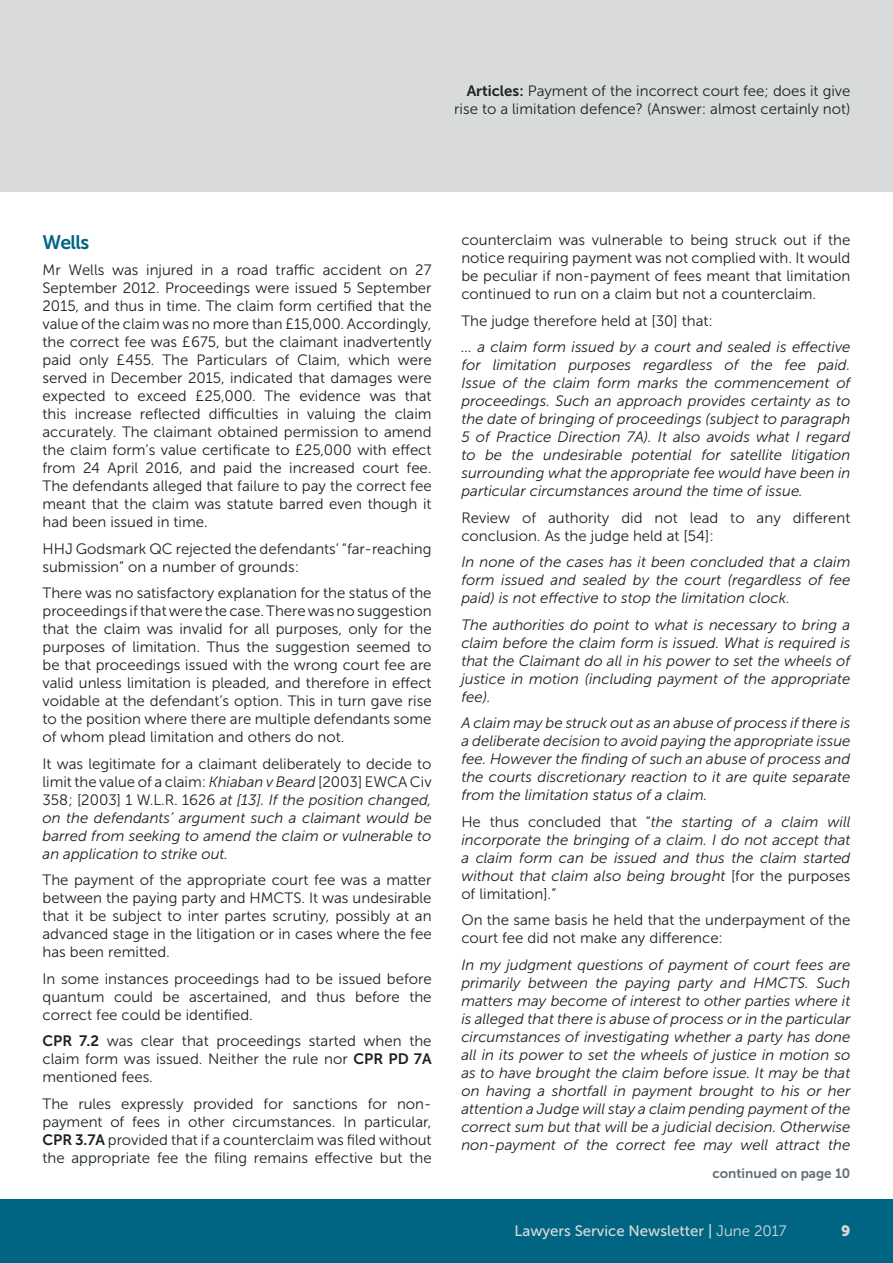
<style>
.page{position:relative;width:893px;height:1263px;background:#fff}
.page>*{position:absolute;margin:0;border:0;box-sizing:border-box;transform-origin:0 0}
.t1{font:19.5px "Museo Sans 700";letter-spacing:-.03em;color:#006583}
.t2{font:15px/18px "Museo Sans 300";color:#192226;text-align:justify}
.t3{font:italic 15px/18px "Museo Sans 300";color:#192226;text-align:justify}
.t4{font:15px "Museo Sans 500";color:#d9dbda}
.t5{font:15px "Museo Sans 900";color:#d9dbda}
.t6{font:13.5px "Museo Sans 700";color:#616d75}
.s1{font-family:"Museo Sans 700"}
.s2{font-style:normal}
.s3{font-family:"Museo Sans 300"}
</style>
<div class="page">
<div style="left:0;top:0;width:893px;height:191px;background:#d9dbda"></div>
<div style="left:0;top:1199px;width:893px;height:64px;background:#006583"></div>
<p class="t2" style="left:454px;top:82px;width:398px;text-align:right"><span class="s1">Articles:</span> Payment of the incorrect court fee; does it give rise to a limitation defence? (Answer: almost certainly not)</p>
<h1 class="t1" style="left:43px;top:231px;width:48px">Wells</h1>
<p class="t2" style="left:43px;top:261px;width:391px">Mr Wells was injured in a road traffic accident on 27<br>September 2012. Proceedings were issued 5 September 2015, and thus in time. The claim form certified that the value of the claim was no more than £15,000. Accordingly, the correct fee was £675, but the claimant inadvertently paid only £455. The Particulars of Claim, which were served in December 2015, indicated that damages were expected to exceed £25,000. The evidence was that this increase reflected difficulties in valuing the claim accurately. The claimant obtained permission to amend the claim form’s value certificate to £25,000 with effect from 24 April 2016, and paid the increased court fee.<br>The defendants alleged that failure to pay the correct fee meant that the claim was statute barred even though it had been issued in time.</p>
<p class="t2" style="left:43px;top:539px;width:391px">HHJ Godsmark QC rejected the defendants’ “far-reaching submission” on a number of grounds:</p>
<p class="t2" style="left:43px;top:584px;width:391px">There was no satisfactory explanation for the status of the proceedings if that were the case. There was no suggestion that the claim was invalid for all purposes, only for the purposes of limitation. Thus the suggestion seemed to be that proceedings issued with the wrong court fee are valid unless limitation is pleaded, and therefore in effect voidable at the defendant’s option. This in turn gave rise to the position where there are multiple defendants some of whom plead limitation and others do not.</p>
<p class="t3" style="left:43px;top:754px;width:391px"><span class="s2">It was legitimate for a claimant deliberately to decide to limit the value of a claim:</span> Khiaban v Beard <span class="s2">[2003] EWCA Civ 358; [2003] 1 W.L.R. 1626</span> at [13]. If the position changed, on the defendants’ argument such a claimant would be barred from seeking to amend the claim or vulnerable to an application to strike out.</p>
<p class="t2" style="left:43px;top:871px;width:391px">The payment of the appropriate court fee was a matter between the paying party and HMCTS. It was undesirable that it be subject to inter partes scrutiny, possibly at an advanced stage in the litigation or in cases where the fee has been remitted.</p>
<p class="t2" style="left:43px;top:969px;width:391px">In some instances proceedings had to be issued before quantum could be ascertained, and thus before the correct fee could be identified.</p>
<p class="t2" style="left:43px;top:1032px;width:391px"><span class="s1">CPR 7.2</span> was clear that proceedings started when the claim form was issued. Neither the rule nor <span class="s1">CPR PD 7A </span>mentioned fees.</p>
<p class="t2" style="left:43px;top:1094px;width:391px">The rules expressly provided for sanctions for non&shy;payment of fees in other circumstances. In particular, <span class="s1">CPR 3.7A</span> provided that if a counterclaim was filed without the appropriate fee the filing remains effective but the</p>
<p class="t2" style="left:461px;top:231px;width:391px">counterclaim was vulnerable to being struck out if the notice requiring payment was not complied with. It would be peculiar if non-payment of fees meant that limitation continued to run on a claim but not a counterclaim.</p>
<p class="t2" style="left:461px;top:312px;width:253px">The judge therefore held at [30] that:</p>
<p class="t3" style="left:461px;top:338px;width:391px">… a claim form issued by a court and sealed is effective for limitation purposes regardless of the fee paid.<br>Issue of the claim form marks the commencement of proceedings. Such an approach provides certainty as to the date of bringing of proceedings (subject to paragraph 5 of Practice Direction 7A). It also avoids what I regard to be the undesirable potential for satellite litigation surrounding what the appropriate fee would have been in particular circumstances around the time of issue.</p>
<p class="t2" style="left:461px;top:509px;width:391px">Review of authority did not lead to any different conclusion. As the judge held at [54]:</p>
<p class="t3" style="left:461px;top:553px;width:391px">In none of the cases has it been concluded that a claim form issued and sealed by the court (regardless of fee paid) is not effective to stop the limitation clock.</p>
<p class="t3" style="left:461px;top:616px;width:391px">The authorities do point to what is necessary to bring a claim before the claim form is issued. What is required is that the Claimant do all in his power to set the wheels of justice in motion (including payment of the appropriate fee).</p>
<p class="t3" style="left:461px;top:714px;width:391px">A claim may be struck out as an abuse of process if there is a deliberate decision to avoid paying the appropriate issue fee. However the finding of such an abuse of process and the courts discretionary reaction to it are quite separate from the limitation status of a claim.</p>
<p class="t3" style="left:461px;top:813px;width:391px"><span class="s2">He thus concluded that “</span>the starting of a claim will incorporate the bringing of a claim. I do not accept that a claim form can be issued and thus the claim started without that claim also being brought <span class="s2">[for the purposes of limitation].”</span></p>
<p class="t2" style="left:461px;top:911px;width:391px">On the same basis he held that the underpayment of the court fee did not make any difference:</p>
<p class="t3" style="left:461px;top:956px;width:391px">In my judgment questions of payment of court fees are primarily between the paying party and HMCTS. Such matters may become of interest to other parties where it is alleged that there is abuse of process or in the particular circumstances of investigating whether a party has done all in its power to set the wheels of justice in motion so as to have brought the claim before issue. It may be that on having a shortfall in payment brought to his or her attention a Judge will stay a claim pending payment of the correct sum but that will be a judicial decision. Otherwise non-payment of the correct fee may well attract the</p>
<p class="t6" style="left:712px;top:1166px;width:140px">continued on page 10</p>
<p class="t4" style="left:514px;top:1222px;width:274px">Lawyers Service Newsletter | <span class="s3">June 2017</span></p>
<p class="t5" style="left:841px;top:1222px;width:11px">9</p>
</div>
